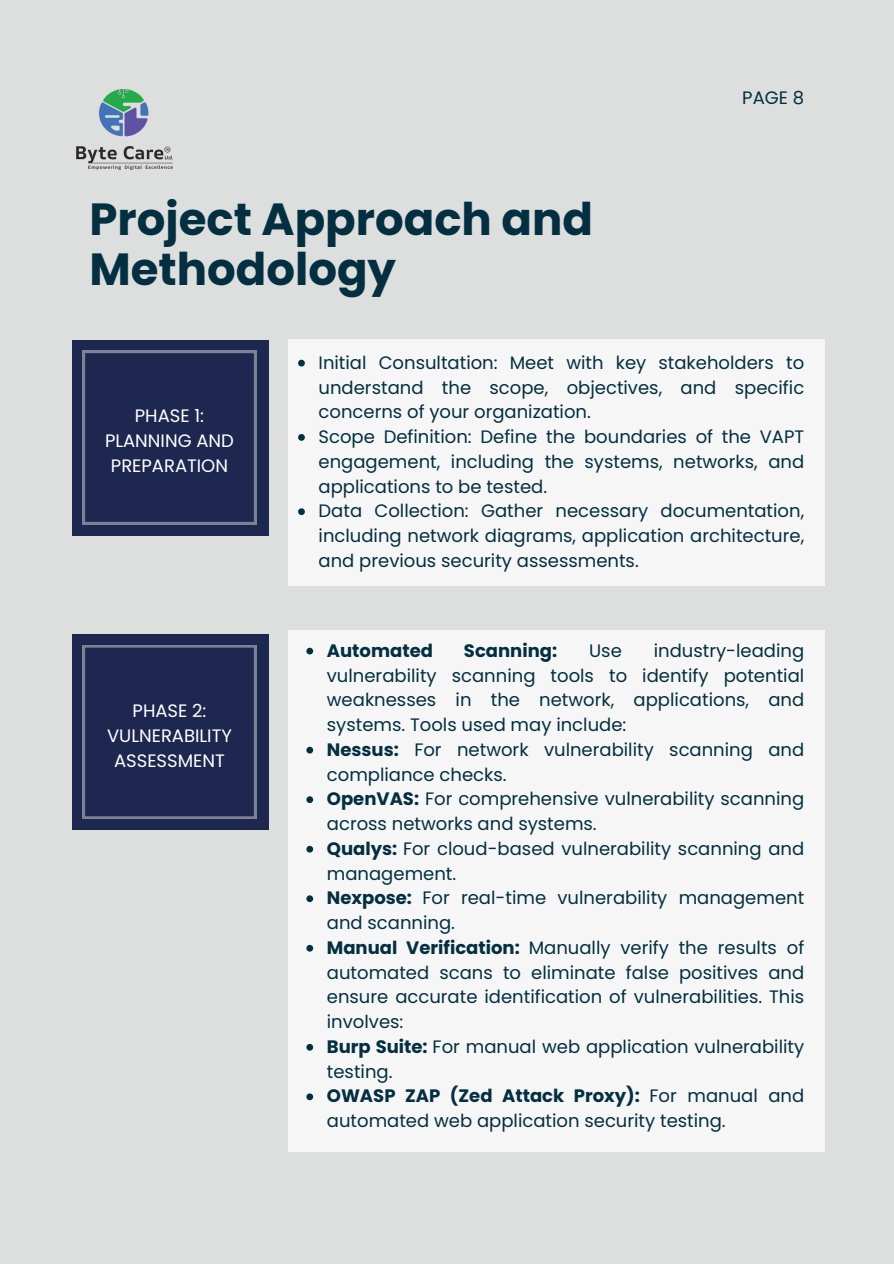
<style>
.page{position:relative;width:894px;height:1264px;background:#fff}
.page>*{position:absolute;margin:0;border:0;box-sizing:border-box;transform-origin:0 0}
.t1{font:700 45px/49.5px "Poppins";color:#032f40}
.t2{font:18px/24.8px "Poppins";color:#032f40}
.t3{font:18px/24.8px "Poppins";color:#fff;text-align:center}
.t4{font:700 18px "Poppins";color:#032f40}
.s1{font-weight:700}
</style>
<div class="page">
<div style="left:0;top:0;width:893px;height:1263px;background:#dddede"></div>
<div style="left:72px;top:339px;width:196px;height:196px;background:#1d2750"></div>
<svg style="left:83px;top:351px;width:173px;height:173px"></svg>
<div style="left:72px;top:634px;width:196px;height:196px;background:#1d2750"></div>
<svg style="left:83px;top:645px;width:173px;height:173px"></svg>
<div style="left:288px;top:339px;width:536px;height:246px;background:#f6f6f6"></div>
<div style="left:288px;top:629px;width:536px;height:522px;background:#f6f6f6"></div>
<img style="left:77px;top:89px;width:95px;height:80px">
<svg style="left:298px;top:360px;width:7px;height:6px"></svg>
<svg style="left:298px;top:434px;width:7px;height:7px"></svg>
<svg style="left:298px;top:508px;width:7px;height:7px"></svg>
<svg style="left:306px;top:647px;width:7px;height:7px"></svg>
<svg style="left:306px;top:746px;width:7px;height:7px"></svg>
<svg style="left:306px;top:796px;width:7px;height:7px"></svg>
<svg style="left:306px;top:845px;width:7px;height:7px"></svg>
<svg style="left:306px;top:895px;width:7px;height:7px"></svg>
<svg style="left:306px;top:944px;width:7px;height:7px"></svg>
<svg style="left:306px;top:1043px;width:7px;height:7px"></svg>
<svg style="left:306px;top:1093px;width:7px;height:7px"></svg>
<h2 class="t1" style="left:89px;top:195px;width:505px">Project Approach and<br>Methodology</h2>
<p class="t2" style="left:742px;top:85px;width:63px">PAGE 8</p>
<p class="t3" style="left:105px;top:403px;width:130px">PHASE 1:<br>PLANNING AND<br>PREPARATION</p>
<h2 class="t3" style="left:107px;top:698px;width:126px">PHASE 2:<br>VULNERABILITY<br>ASSESSMENT</h2>
<p class="t2" style="left:318px;top:350px;width:487px;text-align:justify">Initial Consultation: Meet with key stakeholders to understand the scope, objectives, and specific concerns of your organization.</p>
<p class="t2" style="left:318px;top:424px;width:487px;text-align:justify">Scope Definition: Define the boundaries of the VAPT engagement, including the systems, networks, and applications to be tested.</p>
<h2 class="t2" style="left:318px;top:498px;width:487px;text-align:justify">Data Collection: Gather necessary documentation, including network diagrams, application architecture, and previous security assessments.</h2>
<p class="t4" style="left:327px;top:638px;width:108px">Automated</p>
<p class="t4" style="left:464px;top:638px;width:95px">Scanning:</p>
<p class="t2" style="left:589px;top:638px;width:34px">Use</p>
<p class="t2" style="left:327px;top:638px;width:479px;text-align:justify;text-indent:327px">industry-leading vulnerability scanning tools to identify potential weaknesses in the network, applications, and systems. Tools used may include:</p>
<p class="t2" style="left:327px;top:737px;width:478px"><span class="s1">Nessus:</span> For network vulnerability scanning and compliance checks.</p>
<p class="t2" style="left:327px;top:786px;width:478px"><span class="s1">OpenVAS:</span> For comprehensive vulnerability scanning across networks and systems.</p>
<p class="t2" style="left:327px;top:836px;width:478px"><span class="s1">Qualys:</span> For cloud-based vulnerability scanning and management.</p>
<p class="t2" style="left:327px;top:885px;width:478px"><span class="s1">Nexpose:</span> For real-time vulnerability management and scanning.</p>
<p class="t2" style="left:327px;top:935px;width:478px;text-align:justify"><span class="s1">Manual Verification:</span> Manually verify the results of automated scans to eliminate false positives and ensure accurate identification of vulnerabilities. This involves:</p>
<p class="t2" style="left:327px;top:1034px;width:478px"><span class="s1">Burp Suite:</span> For manual web application vulnerability testing.</p>
<p class="t2" style="left:327px;top:1083px;width:478px"><span class="s1">OWASP ZAP (Zed Attack Proxy):</span> For manual and automated web application security testing.</p>
</div>
